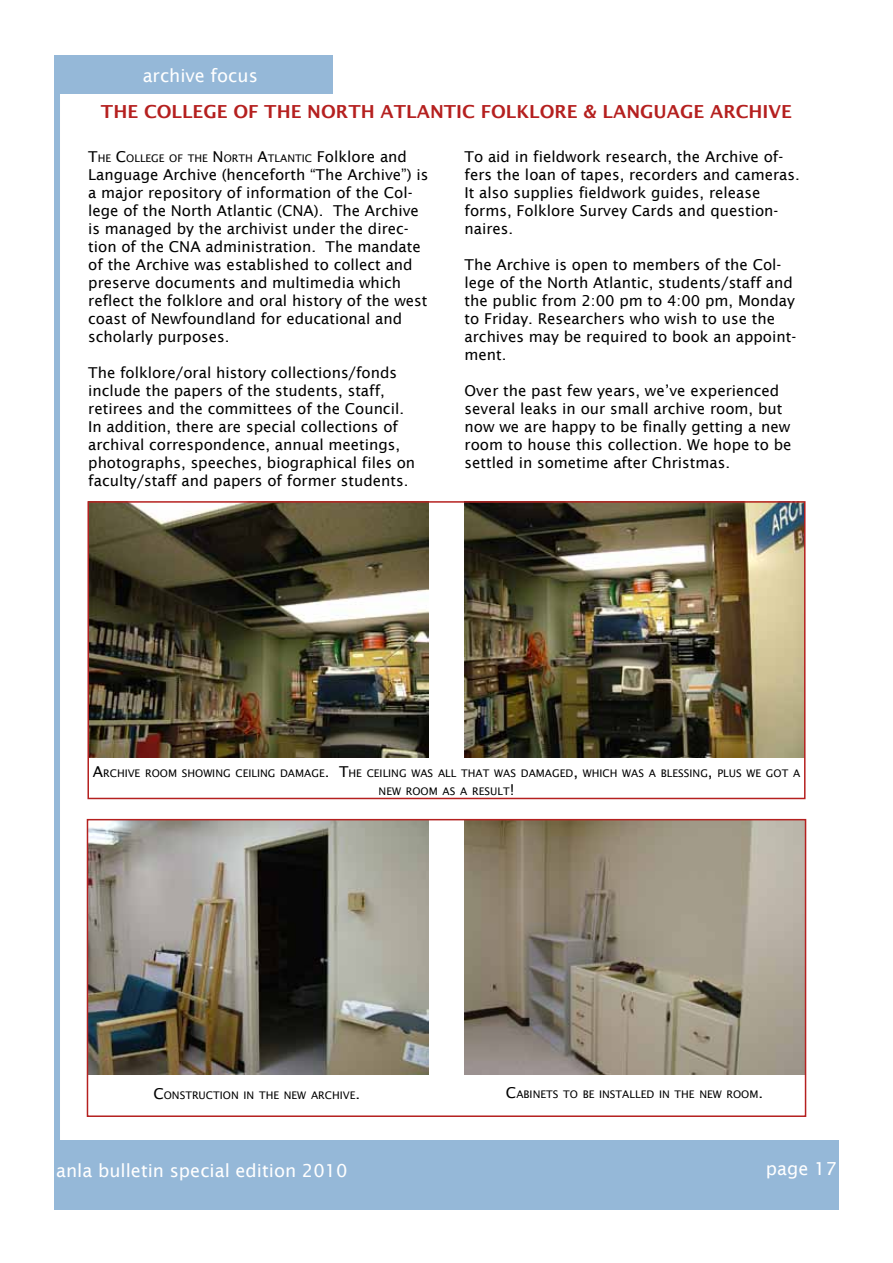
<style>
.page{position:relative;width:893px;height:1263px;background:#fff}
.page>*{position:absolute;margin:0;border:0;box-sizing:border-box;transform-origin:0 0}
.t1{font:600 18px "Lucida Sans";color:#b5201f}
.t2{font:18px "Lucida Sans";color:#fff}
.t3{font:15px/18px "Lucida Sans";color:#000}
.t4{font:10.5px/18px "Lucida Sans";color:#000;text-align:center}
.s1{font-size:15px}
</style>
<div class="page">
<div style="left:54px;top:55px;width:279px;height:38px;background:#95b8d8"></div>
<div style="left:54px;top:86px;width:6px;height:1087px;background:#95b8d8"></div>
<img style="left:90px;top:504px;width:338px;height:253px">
<img style="left:465px;top:504px;width:337px;height:253px">
<img style="left:90px;top:822px;width:338px;height:253px">
<img style="left:464px;top:822px;width:339px;height:253px">
<div style="left:87px;top:501px;width:718px;height:298px;border:2px solid #b5201f"></div>
<div style="left:87px;top:819px;width:719px;height:298px;border:2px solid #b5201f"></div>
<div style="left:54px;top:1140px;width:785px;height:70px;background:#95b8d8"></div>
<p class="t2" style="left:143px;top:65px;width:117px">archive focus</p>
<p class="t1" style="left:101px;top:101px;width:692px">THE COLLEGE OF THE N ORTH ATLANTIC FOLKLORE &amp; LANGUAGE ARCHIVE</p>
<p class="t3" style="left:465px;top:147px;width:337px">To aid in fieldwork research, the Archive of&shy;fers the loan of tapes, recorders and cameras.<br>It also supplies fieldwork guides, release forms, Folklore Survey Cards and question&shy;naires.</p>
<p class="t3" style="left:465px;top:255px;width:333px">The Archive is open to members of the Col&shy;lege of the North Atlantic, students/staff and the public from 2:00 pm to 4:00 pm, Monday to Friday. Researchers who wish to use the archives may be required to book an appoint&shy;ment.</p>
<p class="t3" style="left:465px;top:381px;width:328px">Over the past few years, we’ve experienced several leaks in our small archive room, but now we are happy to be finally getting a new room to house this collection. We hope to be settled in sometime after Christmas.</p>
<p class="t4" style="left:88px;top:149px;width:320px"><span class="s1">T</span>HE <span class="s1">C</span>OLLEGE OF THE <span class="s1">N</span> ORTH <span class="s1">A</span>TLANTIC <span class="s1">Folklore and</span></p>
<p class="t3" style="left:88px;top:165px;width:342px">Language Archive (henceforth “The Archive”) is a major repository of information of the Col&shy;lege of the North Atlantic (CNA). The Archive is managed by the archivist under the direc&shy;tion of the CNA administration. The mandate of the Archive was established to collect and preserve documents and multimedia which reflect the folklore and oral history of the west coast of Newfoundland for educational and scholarly purposes.</p>
<p class="t3" style="left:88px;top:363px;width:329px">The folklore/oral history collections/fonds include the papers of the students, staff, retirees and the committees of the Council.<br>In addition, there are special collections of archival correspondence, annual meetings, photographs, speeches, biographical files on faculty/staff and papers of former students.</p>
<p class="t4" style="left:93px;top:764px;width:709px"><span class="s1">A</span>RCHIVE ROOM SHOWING CEILING DAMAGE<span class="s1">. T</span>HE CEILING WAS ALL THAT WAS DAMAGED<span class="s1">,</span> WHICH WAS A BLESSING<span class="s1">,</span> PLUS WE GOT A<br>NEW ROOM AS A RESULT<span class="s1">!</span></p>
<p class="t4" style="left:153px;top:1086px;width:208px"><span class="s1">C</span>ONSTRUCTION IN THE NEW ARCHIVE<span class="s1">.</span></p>
<p class="t4" style="left:506px;top:1085px;width:259px"><span class="s1">C</span>ABINETS TO BE INSTALLED IN THE NEW ROOM<span class="s1">.</span></p>
<p class="t2" style="left:56px;top:1161px;width:293px">anla bulletin special edition 2010</p>
<p class="t2" style="left:766px;top:1158px;width:72px">page 17</p>
</div>
